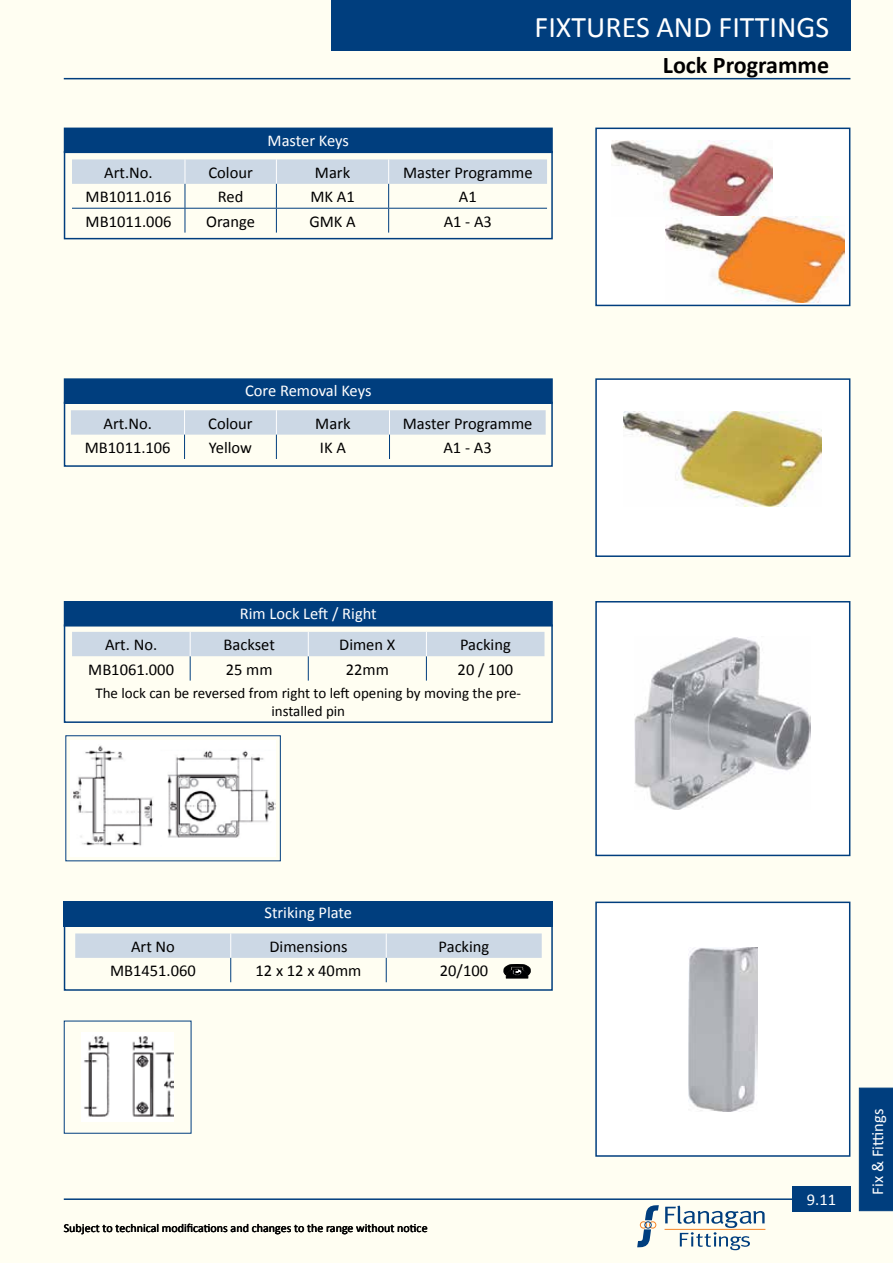
<style>
.page{position:relative;width:893px;height:1263px;background:#fffef2}
.page>*{position:absolute;margin:0;border:0;box-sizing:border-box;transform-origin:0 0}
.t1{font:30px "Calibri";color:#fff}
.t2{font:700 24px "Calibri";color:#000}
.t3{font:16.5px "Calibri";color:#000}
.t4{font:16.5px "Calibri";color:#fff}
.t5{font:15px/18px "Calibri";color:#000;text-align:center}
.t6{font:12px "Calibri";color:#000}
</style>
<div class="page">
<div style="left:331px;top:0;width:519px;height:50px;background:#003e7e"></div>
<hr style="left:64px;top:78px;width:786px;height:1px;background:#003e7e">
<hr style="left:64px;top:1198px;width:786px;height:2px;background:#003e7e">
<svg style="left:637px;top:1205px;width:22px;height:42px"></svg>
<svg style="left:665px;top:1205px;width:100px;height:45px"></svg>
<hr style="left:665px;top:1229px;width:100px;height:1px;background:#f58426">
<div style="left:792px;top:1186px;width:58px;height:26px;background:#003e7e"></div>
<div style="left:859px;top:1088px;width:34px;height:123px;background:#003e7e"></div>
<div style="left:596px;top:128px;width:254px;height:177px;background:#fff"></div>
<img style="left:612px;top:140px;width:161px;height:77px">
<div style="left:595px;top:128px;width:255px;height:178px;border:2px solid #003e7e"></div>
<img style="left:666px;top:217px;width:179px;height:85px">
<div style="left:596px;top:379px;width:254px;height:177px;background:#fff"></div>
<img style="left:623px;top:411px;width:198px;height:95px">
<div style="left:595px;top:378px;width:255px;height:179px;border:2px solid #003e7e"></div>
<div style="left:65px;top:128px;width:487px;height:24px;background:#003e7e"></div>
<div style="left:64px;top:151px;width:489px;height:88px;border:2px solid #003e7e"></div>
<svg style="left:72px;top:159px;width:475px;height:74px"></svg>
<hr style="left:72px;top:208px;width:113px;height:1px;background:#003e7e">
<hr style="left:185px;top:208px;width:91px;height:1px;background:#003e7e">
<hr style="left:276px;top:208px;width:113px;height:1px;background:#003e7e">
<hr style="left:389px;top:208px;width:158px;height:1px;background:#003e7e">
<div style="left:65px;top:379px;width:487px;height:24px;background:#003e7e"></div>
<div style="left:64px;top:378px;width:489px;height:26px;border:2px solid #003e7e"></div>
<div style="left:64px;top:402px;width:489px;height:65px;border:2px solid #003e7e"></div>
<svg style="left:71px;top:410px;width:475px;height:49px"></svg>
<div style="left:596px;top:602px;width:254px;height:253px;background:#fff"></div>
<img style="left:635px;top:637px;width:176px;height:172px">
<div style="left:595px;top:601px;width:255px;height:255px;border:2px solid #003e7e"></div>
<div style="left:65px;top:602px;width:487px;height:24px;background:#003e7e"></div>
<div style="left:64px;top:601px;width:489px;height:25px;border:2px solid #003e7e"></div>
<div style="left:64px;top:624px;width:489px;height:99px;border:2px solid #003e7e"></div>
<svg style="left:72px;top:632px;width:472px;height:49px"></svg>
<img style="left:70px;top:740px;width:206px;height:116px">
<div style="left:596px;top:902px;width:254px;height:254px;background:#fff"></div>
<img style="left:688px;top:947px;width:70px;height:164px">
<div style="left:595px;top:901px;width:255px;height:256px;border:2px solid #003e7e"></div>
<img style="left:82px;top:1033px;width:92px;height:88px">
<div style="left:64px;top:901px;width:489px;height:26px;background:#003e7e"></div>
<div style="left:64px;top:925px;width:489px;height:66px;border:2px solid #003e7e"></div>
<svg style="left:75px;top:933px;width:467px;height:49px"></svg>
<h1 class="t1" style="left:616px;top:8px;width:235px">Faber cooker hoods</h1>
<h1 class="t1" style="left:535px;top:8px;width:296px">FIXTURES AND FITTINGS</h1>
<p class="t4" style="left:268px;top:130px;width:83px">Master Keys</p>
<p class="t3" style="left:104px;top:162px;width:50px">Art.No.</p>
<p class="t3" style="left:208px;top:162px;width:46px">Colour</p>
<p class="t3" style="left:315px;top:162px;width:37px">Mark</p>
<p class="t3" style="left:403px;top:162px;width:131px">Master Programme</p>
<p class="t3" style="left:86px;top:186px;width:87px">MB1011.016</p>
<p class="t3" style="left:218px;top:186px;width:27px">Red</p>
<p class="t3" style="left:310px;top:186px;width:46px">MK A1</p>
<p class="t3" style="left:459px;top:186px;width:19px">A1</p>
<p class="t3" style="left:86px;top:211px;width:87px">MB1011.006</p>
<p class="t3" style="left:206px;top:211px;width:50px">Orange</p>
<p class="t3" style="left:309px;top:211px;width:48px">GMK A</p>
<p class="t3" style="left:444px;top:211px;width:50px">A1 - A3</p>
<p class="t4" style="left:245px;top:381px;width:128px">Core Removal Keys</p>
<p class="t3" style="left:103px;top:413px;width:50px">Art.No.</p>
<p class="t3" style="left:208px;top:413px;width:46px">Colour</p>
<p class="t3" style="left:315px;top:413px;width:37px">Mark</p>
<p class="t3" style="left:403px;top:413px;width:131px">Master Programme</p>
<p class="t3" style="left:85px;top:437px;width:87px">MB1011.106</p>
<p class="t3" style="left:209px;top:437px;width:45px">Yellow</p>
<p class="t3" style="left:320px;top:437px;width:28px">IK A</p>
<p class="t3" style="left:443px;top:437px;width:50px">A1 - A3</p>
<p class="t4" style="left:240px;top:603px;width:139px">Rim Lock Left / Right</p>
<p class="t3" style="left:105px;top:634px;width:54px">Art. No.</p>
<p class="t3" style="left:224px;top:634px;width:53px">Backset</p>
<p class="t3" style="left:339px;top:634px;width:58px">Dimen X</p>
<p class="t3" style="left:460px;top:634px;width:52px">Packing</p>
<p class="t3" style="left:88px;top:659px;width:87px">MB1061.000</p>
<p class="t3" style="left:226px;top:659px;width:48px">25 mm</p>
<p class="t3" style="left:346px;top:659px;width:45px">22mm</p>
<p class="t3" style="left:458px;top:659px;width:57px">20 / 100</p>
<p class="t5" style="left:95px;top:684px;width:427px">The lock can be reversed from right to left opening by moving the pre&shy;installed pin</p>
<h2 class="t2" style="left:663px;top:50px;width:168px">Lock Programme</h2>
<p class="t4" style="left:264px;top:902px;width:89px">Striking Plate</p>
<p class="t3" style="left:131px;top:936px;width:45px">Art No</p>
<p class="t3" style="left:269px;top:936px;width:80px">Dimensions</p>
<p class="t3" style="left:439px;top:936px;width:52px">Packing</p>
<p class="t3" style="left:110px;top:960px;width:87px">MB1451.060</p>
<p class="t3" style="left:256px;top:960px;width:107px">12 x 12 x 40mm</p>
<p class="t3" style="left:440px;top:960px;width:50px">20/100</p>
<p class="t6" style="left:64px;top:1221px;width:365px">Subject to technical modifications and changes to the range without notice</p>
<p class="t4" style="left:807px;top:1189px;width:31px">9.11</p>
<p class="t4" style="left:867px;top:1194px;width:87px;rotate:-90deg">Fix &amp; Fittings</p>
</div>
